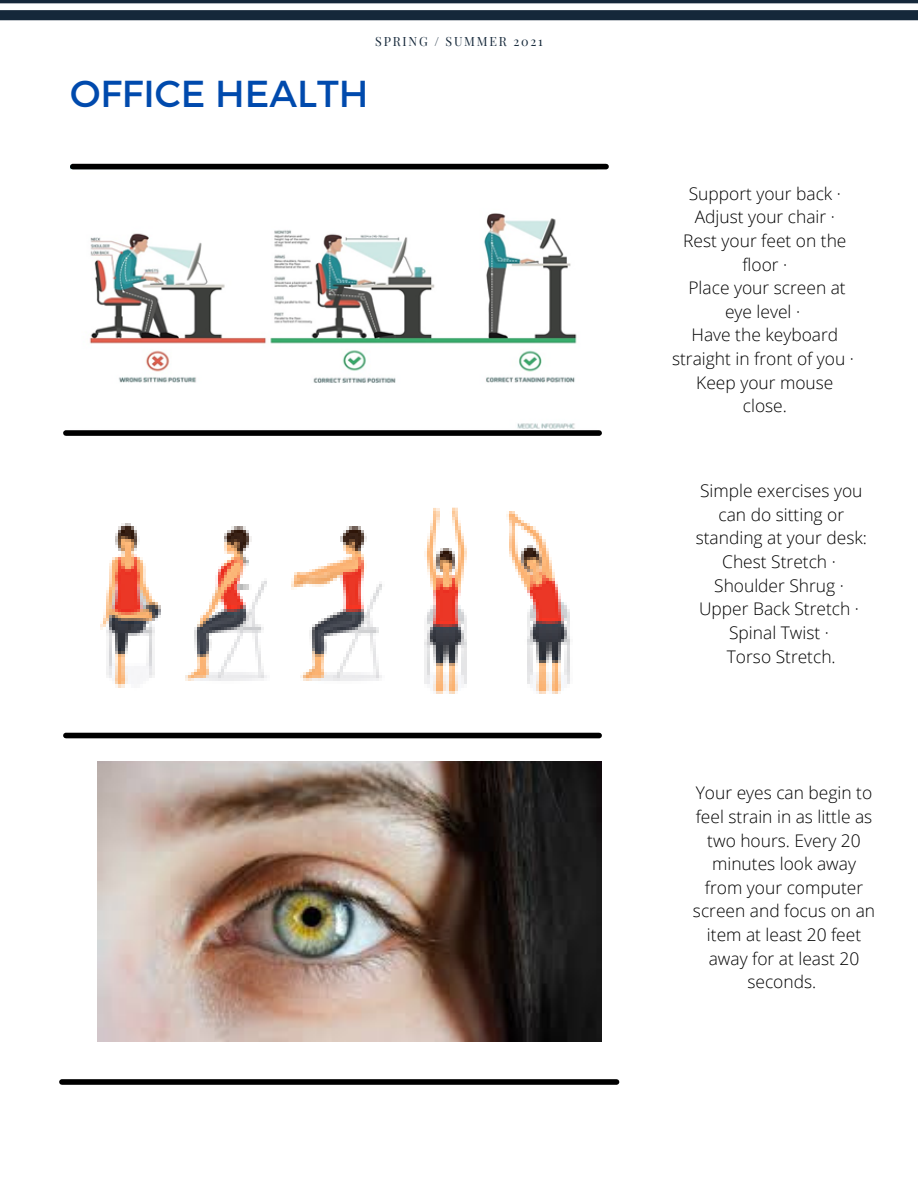
<style>
.page{position:relative;width:918px;height:1188px;background:#fff}
.page>*{position:absolute;margin:0;border:0;box-sizing:border-box;transform-origin:0 0}
.t1{font:37.5px "Montserrat";color:#004aad}
.t2{font:300 17.4px/23.7px "Open Sans";color:#000;text-align:center}
.t3{font:12.45px "Playfair Display";letter-spacing:.14em;color:#15283a}
</style>
<div class="page">
<img style="left:70px;top:164px;width:527px;height:265px">
<img style="left:100px;top:508px;width:470px;height:186px">
<img style="left:98px;top:762px;width:504px;height:280px">
<div style="left:66px;top:733px;width:533px;height:5px;background:#000"></div>
<div style="left:62px;top:1079px;width:555px;height:6px;background:#000"></div>
<div style="left:66px;top:430px;width:533px;height:6px;background:#000"></div>
<div style="left:73px;top:164px;width:533px;height:5px;background:#000"></div>
<svg style="left:0;top:0;width:918px;height:20px"></svg>
<p class="t3" style="left:375px;top:33px;width:169px">SPRING / SUMMER 2021</p>
<p class="t1" style="left:70px;top:69px;width:300px">OFFICE HEALTH</p>
<p class="t2" style="left:689px;top:181px;width:154px">Support your back ·</p>
<p class="t2" style="left:695px;top:205px;width:142px">Adjust your chair ·</p>
<p class="t2" style="left:683px;top:228px;width:165px">Rest your feet on the floor ·</p>
<p class="t2" style="left:688px;top:276px;width:159px">Place your screen at eye level ·</p>
<p class="t2" style="left:672px;top:323px;width:183px">Have the keyboard straight in front of you ·</p>
<p class="t2" style="left:696px;top:370px;width:139px">Keep your mouse close.</p>
<p class="t2" style="left:696px;top:479px;width:173px">Simple exercises you can do sitting or standing at your desk:</p>
<p class="t2" style="left:722px;top:549px;width:115px">Chest Stretch ·</p>
<p class="t2" style="left:714px;top:573px;width:131px">Shoulder Shrug ·</p>
<p class="t2" style="left:699px;top:597px;width:161px">Upper Back Stretch ·</p>
<p class="t2" style="left:729px;top:620px;width:101px">Spinal Twist ·</p>
<p class="t2" style="left:727px;top:644px;width:110px">Torso Stretch.</p>
<p class="t2" style="left:693px;top:781px;width:184px">Your eyes can begin to feel strain in as little as two hours. Every 20 minutes look away from your computer screen and focus on an item at least 20 feet away for at least 20 seconds.</p>
</div>
